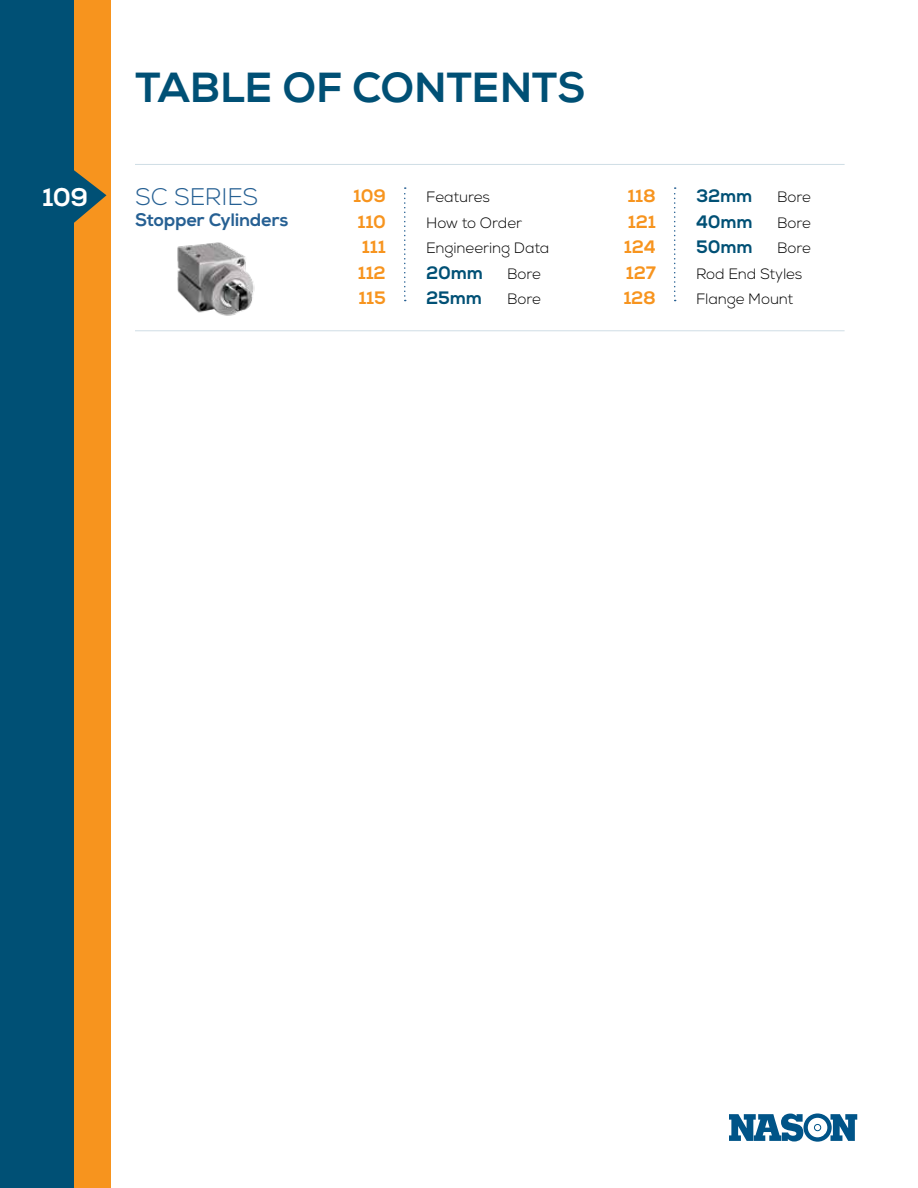
<style>
.page{position:relative;width:918px;height:1188px;background:#fff}
.page>*{position:absolute;margin:0;border:0;box-sizing:border-box;transform-origin:0 0}
.t1{font:800 42px "Nexa";letter-spacing:-.005em;color:#005075}
.t2{font:800 25.5px "Nexa";color:#fff}
.t3{font:300 24px "Nexa";letter-spacing:-.005em;color:#266093}
.t4{font:800 18px "Nexa";letter-spacing:-.01em;color:#f7941e}
.t5{font:800 18px "Nexa";letter-spacing:-.01em;color:#005075}
.t6{font:800 18px "Nexa";letter-spacing:-.01em;color:#266093}
.t7{font:300 15px "Nexa";letter-spacing:-.005em;color:#000}
.s1{font-family:"Times";font-weight:400;font-size:21px;color:#fff}
</style>
<div class="page">
<img style="left:177px;top:242px;width:78px;height:74px">
<div style="left:74px;top:0;width:37px;height:1188px;background:#f7941e"></div>
<div style="left:0;top:0;width:74px;height:1188px;background:#005075"></div>
<svg style="left:729px;top:1113px;width:128px;height:29px"></svg>
<div style="left:814px;top:1124px;width:7px;height:7px;border:1px solid #005488;border-radius:50%"></div>
<svg style="left:404px;top:187px;width:2px;height:114px"></svg>
<svg style="left:74px;top:170px;width:33px;height:53px"></svg>
<svg style="left:674px;top:187px;width:2px;height:114px"></svg>
<hr style="left:135px;top:164px;width:710px;height:1px;background:#005075">
<hr style="left:135px;top:330px;width:710px;height:1px;background:#005075">
<h1 class="t1" style="left:135px;top:61px;width:452px">TABLE OF CONTENTS</h1>
<h2 class="t2" style="left:42px;top:181px;width:48px">109</h2>
<p class="t4" style="left:627px;top:185px;width:30px">118</p>
<p class="t5" style="left:696px;top:185px;width:58px">32mm</p>
<p class="t7" style="left:777px;top:188px;width:35px">Bore</p>
<p class="t4" style="left:628px;top:210px;width:29px">121</p>
<p class="t5" style="left:696px;top:210px;width:58px">40mm</p>
<p class="t7" style="left:777px;top:214px;width:35px">Bore</p>
<p class="t4" style="left:624px;top:236px;width:33px">124</p>
<p class="t5" style="left:696px;top:236px;width:58px">50mm</p>
<p class="t7" style="left:777px;top:239px;width:35px">Bore</p>
<p class="t4" style="left:626px;top:261px;width:31px">127</p>
<p class="t7" style="left:696px;top:265px;width:108px">Rod End Styles</p>
<p class="t4" style="left:623px;top:287px;width:34px">128</p>
<p class="t7" style="left:696px;top:290px;width:99px">Flange Mount</p>
<p class="t4" style="left:353px;top:185px;width:34px">109</p>
<p class="t7" style="left:426px;top:188px;width:65px">Features</p>
<p class="t4" style="left:358px;top:210px;width:30px">110</p>
<p class="t7" style="left:426px;top:214px;width:97px">How to Order</p>
<p class="t4" style="left:362px;top:236px;width:25px">111</p>
<p class="t7" style="left:426px;top:239px;width:125px">Engineering Data</p>
<p class="t4" style="left:358px;top:261px;width:29px">112</p>
<p class="t5" style="left:426px;top:261px;width:58px">20mm</p>
<p class="t7" style="left:507px;top:265px;width:35px">Bore</p>
<p class="t4" style="left:358px;top:287px;width:29px">115</p>
<p class="t5" style="left:426px;top:287px;width:57px">25mm</p>
<p class="t7" style="left:507px;top:290px;width:35px">Bore</p>
<h3 class="t3" style="left:135px;top:183px;width:140px">SC SERIES <span class="s1">4</span></h3>
<p class="t6" style="left:135px;top:209px;width:155px">Stopper Cylinders</p>
</div>
